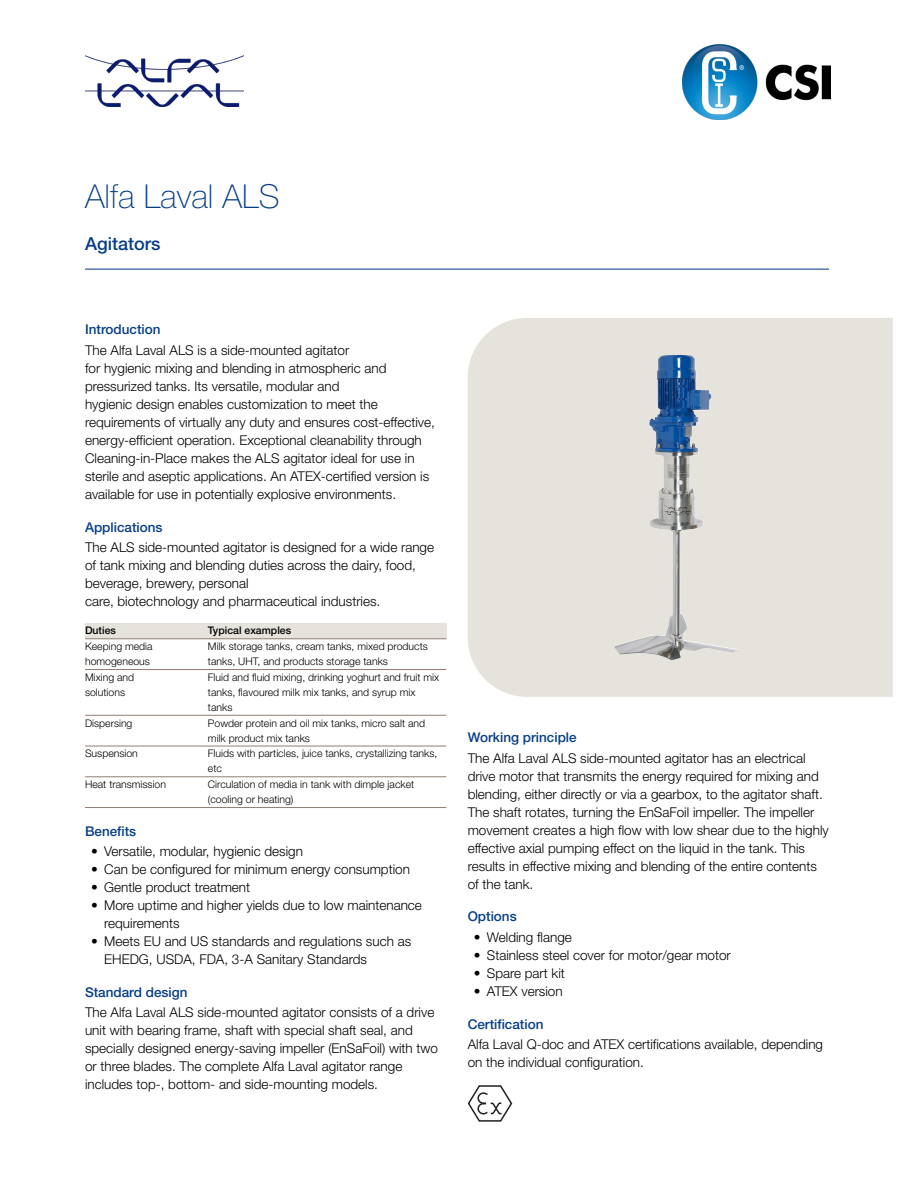
<style>
.page{position:relative;width:918px;height:1188px;background:#fff}
.page>*{position:absolute;margin:0;border:0;box-sizing:border-box;transform-origin:0 0}
.t1{font:100 33px "Helvetica Neue LT Std";color:#073e88}
.t2{font:500 18px "Helvetica Neue";color:#073e88}
.t3{font:300 13.5px/18px "Helvetica Neue";color:#000}
.t4{font:500 13.5px "Helvetica Neue";color:#073e88}
.t5{font:300 10.5px/15px "Helvetica Neue";color:#000}
.t6{font:500 10.5px "Helvetica Neue";color:#000}
.s1{font-weight:500;color:#073e88}
</style>
<div class="page">
<img style="left:683px;top:45px;width:147px;height:74px">
<img style="left:86px;top:56px;width:157px;height:50px">
<svg style="left:85px;top:268px;width:361px;height:1px"></svg>
<hr style="left:85px;top:269px;width:744px;height:1px;background:#073e88">
<div style="left:85px;top:623px;width:361px;height:16px;background:#e6e3dd"></div>
<hr style="left:85px;top:638px;width:123px;height:1px;background:#927d73">
<hr style="left:208px;top:638px;width:238px;height:1px;background:#927d73">
<hr style="left:85px;top:669px;width:123px;height:1px;background:#927d73">
<hr style="left:208px;top:669px;width:238px;height:1px;background:#927d73">
<hr style="left:85px;top:715px;width:123px;height:1px;background:#927d73">
<hr style="left:208px;top:715px;width:238px;height:1px;background:#927d73">
<hr style="left:85px;top:746px;width:123px;height:1px;background:#927d73">
<hr style="left:208px;top:746px;width:238px;height:1px;background:#927d73">
<hr style="left:85px;top:776px;width:123px;height:1px;background:#927d73">
<hr style="left:208px;top:776px;width:238px;height:1px;background:#927d73">
<hr style="left:85px;top:807px;width:123px;height:1px;background:#927d73">
<hr style="left:208px;top:807px;width:238px;height:1px;background:#927d73">
<svg style="left:468px;top:1085px;width:44px;height:37px"></svg>
<div style="left:468px;top:318px;width:425px;height:379px;background:#e6e3dd"></div>
<img style="left:649px;top:355px;width:18px;height:170px">
<p class="t1" style="left:85px;top:178px;width:196px">Alfa Laval ALS</p>
<p class="t2" style="left:85px;top:233px;width:77px">Agitators</p>
<p class="t3" style="left:85px;top:319px;width:266px;line-height:20.4px"><span class="s1">Introduction<br></span>The Alfa Laval ALS is a side-mounted agitator</p>
<p class="t3" style="left:85px;top:359px;width:351px">for hygienic mixing and blending in atmospheric and pressurized tanks. Its versatile, modular and<br>hygienic design enables customization to meet the requirements of virtually any duty and ensures cost-effective, energy-efficient operation. Exceptional cleanability through Cleaning-in-Place makes the ALS agitator ideal for use in sterile and aseptic applications. An ATEX-certified version is available for use in potentially explosive environments.</p>
<p class="t3" style="left:85px;top:516px;width:351px;line-height:20.4px"><span class="s1">Applications<br></span>The ALS side-mounted agitator is designed for a wide range</p>
<p class="t3" style="left:85px;top:556px;width:332px">of tank mixing and blending duties across the dairy, food, beverage, brewery, personal<br>care, biotechnology and pharmaceutical industries.</p>
<p class="t6" style="left:85px;top:624px;width:32px">Duties</p>
<p class="t6" style="left:208px;top:624px;width:85px">Typical examples</p>
<p class="t5" style="left:85px;top:639px;width:69px">Keeping media homogeneous</p>
<p class="t5" style="left:208px;top:639px;width:221px">Milk storage tanks, cream tanks, mixed products tanks, UHT, and products storage tanks</p>
<p class="t5" style="left:85px;top:669px;width:51px">Mixing and solutions</p>
<p class="t5" style="left:208px;top:669px;width:233px">Fluid and fluid mixing, drinking yoghurt and fruit mix tanks, flavoured milk mix tanks, and syrup mix tanks</p>
<p class="t5" style="left:85px;top:715px;width:49px">Dispersing</p>
<p class="t5" style="left:208px;top:715px;width:219px">Powder protein and oil mix tanks, micro salt and milk product mix tanks</p>
<p class="t5" style="left:85px;top:746px;width:54px">Suspension</p>
<p class="t5" style="left:208px;top:746px;width:231px">Fluids with particles, juice tanks, crystallizing tanks, etc</p>
<p class="t5" style="left:85px;top:777px;width:83px">Heat transmission</p>
<p class="t5" style="left:208px;top:777px;width:208px">Circulation of media in tank with dimple jacket (cooling or heating)</p>
<p class="t4" style="left:85px;top:823px;width:53px">Benefits</p>
<p class="t3" style="left:91px;top:842px;width:213px">• Versatile, modular, hygienic design</p>
<p class="t3" style="left:91px;top:860px;width:320px">• Can be configured for minimum energy consumption</p>
<p class="t3" style="left:91px;top:878px;width:161px">• Gentle product treatment</p>
<p class="t3" style="left:104px;top:896px;width:319px;text-indent:-13px">• More uptime and higher yields due to low maintenance requirements</p>
<p class="t3" style="left:104px;top:932px;width:309px;text-indent:-13px">• Meets EU and US standards and regulations such as<br>EHEDG, USDA, FDA, 3-A Sanitary Standards</p>
<p class="t3" style="left:85px;top:982px;width:351px;line-height:20.4px"><span class="s1">Standard design<br></span>The Alfa Laval ALS side-mounted agitator consists of a drive</p>
<p class="t3" style="left:85px;top:1021px;width:355px">unit with bearing frame, shaft with special shaft seal, and specially designed energy-saving impeller (EnSaFoil) with two or three blades. The complete Alfa Laval agitator range includes top-, bottom- and side-mounting models.</p>
<p class="t3" style="left:468px;top:727px;width:339px;line-height:20.4px"><span class="s1">Working principle<br></span>The Alfa Laval ALS side-mounted agitator has an electrical</p>
<p class="t3" style="left:468px;top:767px;width:363px">drive motor that transmits the energy required for mixing and blending, either directly or via a gearbox, to the agitator shaft.<br>The shaft rotates, turning the EnSaFoil impeller. The impeller movement creates a high flow with low shear due to the highly effective axial pumping effect on the liquid in the tank. This results in effective mixing and blending of the entire contents of the tank.</p>
<p class="t4" style="left:468px;top:909px;width:51px">Options</p>
<p class="t3" style="left:474px;top:928px;width:100px">• Welding flange</p>
<p class="t3" style="left:474px;top:946px;width:259px">• Stainless steel cover for motor/gear motor</p>
<p class="t3" style="left:474px;top:964px;width:93px">• Spare part kit</p>
<p class="t3" style="left:474px;top:982px;width:90px">• ATEX version</p>
<p class="t3" style="left:468px;top:1013px;width:357px;line-height:20.4px"><span class="s1">Certification<br></span>Alfa Laval Q-doc and ATEX certifications available, depending</p>
<p class="t3" style="left:468px;top:1053px;width:178px">on the individual configuration.</p>
</div>
